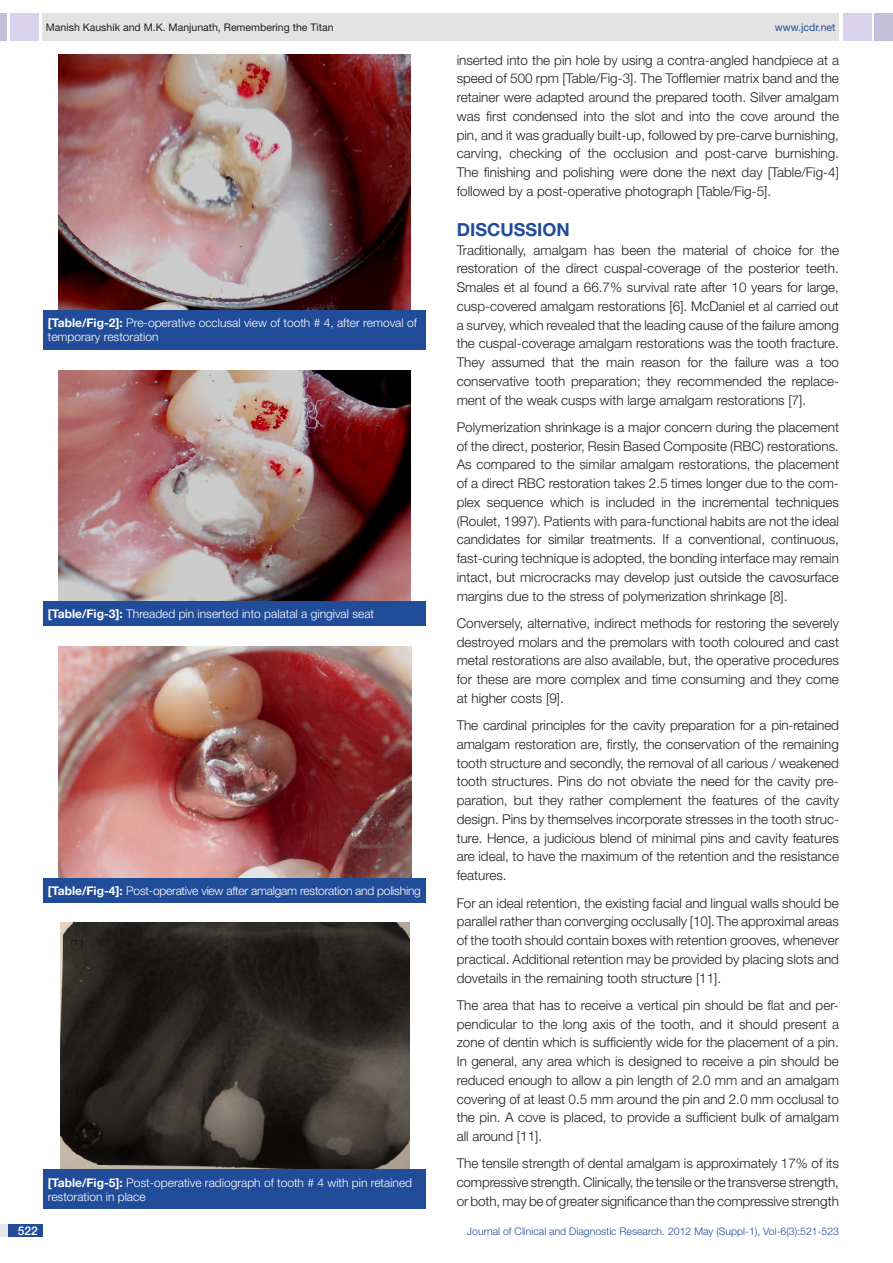
<style>
.page{position:relative;width:893px;height:1263px;background:#fff}
.page>*{position:absolute;margin:0;border:0;box-sizing:border-box;transform-origin:0 0}
.Level_1{font:700 18px "Helvetica Neue";color:#214c99}
.Body_text{font:300 13.5px/18.8px "Helvetica Neue";color:#231f20;text-align:justify}
.Table_text{font:300 12px/14.4px "Helvetica Neue";color:#fff}
.Table_text-2{font:300 12px "Helvetica Neue";letter-spacing:-.02em;color:#fff}
.t1{font:500 12px "Helvetica Neue";color:#fff}
.t2{font:300 10.5px "Helvetica Neue";color:#214c99}
.t3{font:10.5px "Helvetica Neue";color:#231f20}
.t4{font:10.5px "Helvetica Neue";color:#214c99}
.s1{font-weight:700}
</style>
<div class="page">
<div style="left:0;top:13px;width:7px;height:28px;background:#c3bfd8"></div>
<div style="left:10px;top:13px;width:29px;height:28px;background:#d9d2ec"></div>
<div style="left:43px;top:13px;width:796px;height:28px;background:#e3e3e3"></div>
<div style="left:875px;top:13px;width:18px;height:28px;background:#c3bfd8"></div>
<div style="left:843px;top:13px;width:29px;height:28px;background:#d9d2ec"></div>
<div style="left:0;top:1224px;width:43px;height:13px;background:#e6e7e9"></div>
<div style="left:8px;top:1224px;width:35px;height:13px;background:#214c99"></div>
<img style="left:59px;top:54px;width:352px;height:256px">
<img style="left:59px;top:371px;width:352px;height:230px">
<img style="left:58px;top:647px;width:353px;height:231px">
<img style="left:60px;top:922px;width:349px;height:247px">
<div style="left:44px;top:310px;width:382px;height:39px;background:#214c99"></div>
<div style="left:44px;top:601px;width:382px;height:24px;background:#214c99"></div>
<div style="left:44px;top:878px;width:382px;height:25px;background:#214c99"></div>
<div style="left:44px;top:1169px;width:382px;height:40px;background:#214c99"></div>
<p class="t3" style="left:46px;top:21px;width:289px">Manish Kaushik and M.K. Manjunath, Remembering the Titan</p>
<p class="t4" style="left:775px;top:21px;width:62px">www.jcdr.net</p>
<p class="Table_text" style="left:48px;top:315px;width:370px"><span class="s1">[Table/Fig-2]:</span> Pre-operative occlusal view of tooth # 4, after removal of temporary restoration</p>
<p class="Table_text" style="left:48px;top:606px;width:328px"><span class="s1">[Table/Fig-3]:</span> Threaded pin inserted into palatal a gingival seat</p>
<p class="Table_text-2" style="left:48px;top:883px;width:375px"><span class="s1">[Table/Fig-4]:</span> Post-operative view after amalgam restoration and polishing</p>
<p class="Table_text" style="left:48px;top:1175px;width:366px"><span class="s1">[Table/Fig-5]:</span> Post-operative radiograph of tooth # 4 with pin retained restoration in place</p>
<p class="Body_text" style="left:457px;top:50px;width:384px">inserted into the pin hole by using a contra-angled handpiece at a speed of 500 rpm [Table/Fig-3]. The Tofflemier matrix band and the retainer were adapted around the prepared tooth. Silver amalgam was first condensed into the slot and into the cove around the pin, and it was gradually built-up, followed by pre-carve burnishing, carving, checking of the occlusion and post-carve burnishing.<br>The finishing and polishing were done the next day [Table/Fig-4] followed by a post-operative photograph [Table/Fig-5].</p>
<p class="Level_1" style="left:457px;top:218px;width:115px">DISCUSSION</p>
<p class="Body_text" style="left:457px;top:240px;width:384px;text-align:left">Traditionally, amalgam has been the material of choice for the restoration of the direct cuspal-coverage of the posterior teeth.<br>Smales et al found a 66.7% survival rate after 10 years for large, cusp-covered amalgam restorations [6]. McDaniel et al carried out a survey, which revealed that the leading cause of the failure among the cuspal-coverage amalgam restorations was the tooth fracture.<br>They assumed that the main reason for the failure was a too conservative tooth preparation; they recommended the replace&shy;ment of the weak cusps with large amalgam restorations [7].</p>
<p class="Body_text" style="left:457px;top:417px;width:384px;text-align:left">Polymerization shrinkage is a major concern during the placement of the direct, posterior, Resin Based Composite (RBC) restorations.<br>As compared to the similar amalgam restorations, the placement of a direct RBC restoration takes 2.5 times longer due to the com&shy;plex sequence which is included in the incremental techniques (Roulet, 1997). Patients with para-functional habits are not the ideal candidates for similar treatments. If a conventional, continuous, fast-curing technique is adopted, the bonding interface may remain intact, but microcracks may develop just outside the cavosurface margins due to the stress of polymerization shrinkage [8].</p>
<p class="Body_text" style="left:457px;top:613px;width:384px">Conversely, alternative, indirect methods for restoring the severely destroyed molars and the premolars with tooth coloured and cast metal restorations are also available, but, the operative procedures for these are more complex and time consuming and they come at higher costs [9].</p>
<p class="Body_text" style="left:457px;top:716px;width:384px;text-align:left">The cardinal principles for the cavity preparation for a pin-retained amalgam restoration are, firstly, the conservation of the remaining tooth structure and secondly, the removal of all carious / weakened tooth structures. Pins do not obviate the need for the cavity pre&shy;paration, but they rather complement the features of the cavity design. Pins by themselves incorporate stresses in the tooth struc&shy;ture. Hence, a judicious blend of minimal pins and cavity features are ideal, to have the maximum of the retention and the resistance features.</p>
<p class="Body_text" style="left:457px;top:893px;width:384px">For an ideal retention, the existing facial and lingual walls should be parallel rather than converging occlusally [10].The approximal areas of the tooth should contain boxes with retention grooves, whenever practical. Additional retention may be provided by placing slots and dovetails in the remaining tooth structure [11].</p>
<p class="Body_text" style="left:457px;top:995px;width:384px;text-align:left">The area that has to receive a vertical pin should be flat and per&shy;pendicular to the long axis of the tooth, and it should present a zone of dentin which is sufficiently wide for the placement of a pin.<br>In general, any area which is designed to receive a pin should be reduced enough to allow a pin length of 2.0 mm and an amalgam covering of at least 0.5 mm around the pin and 2.0 mm occlusal to the pin. A cove is placed, to provide a sufficient bulk of amalgam all around [11].</p>
<p class="Body_text" style="left:457px;top:1154px;width:384px">The tensile strength of dental amalgam is approximately 17% of its compressive strength. Clinically, the tensile or the transverse strength, or both, may be of greater significance than the compressive strength</p>
<p class="t1" style="left:18px;top:1223px;width:22px">522</p>
<p class="t2" style="left:467px;top:1225px;width:374px">Journal of Clinical and Diagnostic Research. 2012 May (Suppl-1), Vol-6(3):521-523</p>
</div>
